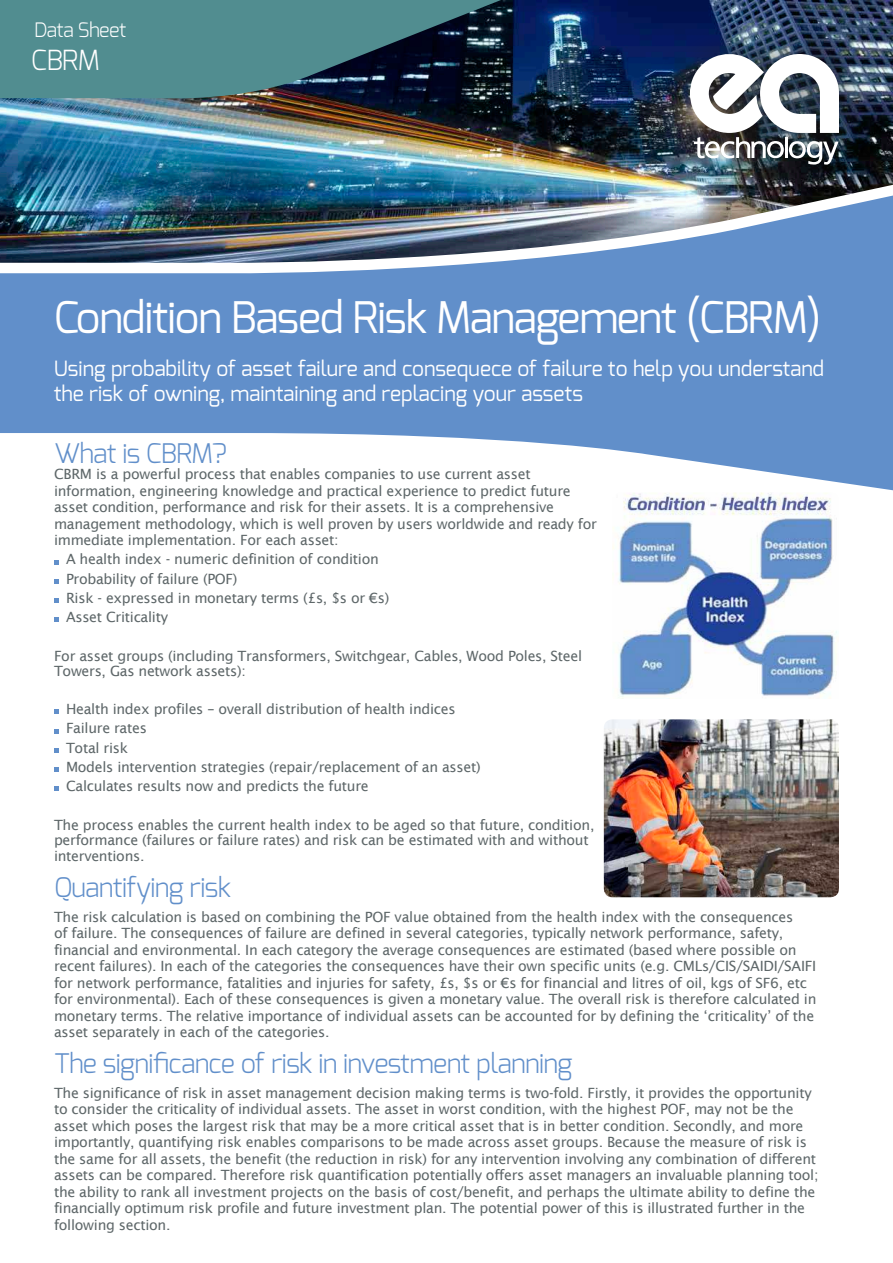
<style>
.page{position:relative;width:893px;height:1263px;background:#fff}
.page>*{position:absolute;margin:0;border:0;box-sizing:border-box;transform-origin:0 0}
.t1{font:43.5px "Exo";letter-spacing:-.025em;color:#fff}
.t2{font:300 27.75px "Exo";color:#fff}
.t3{font:300 27px "Exo";letter-spacing:-.025em;color:#618fca}
.t4{font:21px/25.2px "Exo";color:#fff}
.t5{font:300 19.95px "Exo";letter-spacing:-.025em;color:#fff}
.t6{font:14.1px/16.5px "Lucida Sans";letter-spacing:-.02em;color:#5e6769}
</style>
<div class="page">
<img style="left:0;top:0;width:893px;height:173px">
<img style="left:0;top:173px;width:893px;height:320px">
<div style="left:657px;top:21px;width:215px;height:175px;background:#231f20;opacity:.75"></div>
<img style="left:690px;top:54px;width:149px;height:111px">
<svg style="left:0;top:0;width:529px;height:103px;background:#3e6a73"></svg>
<img style="left:604px;top:719px;width:235px;height:178px">
<svg style="left:54px;top:560px;width:5px;height:4px"></svg>
<svg style="left:54px;top:579px;width:5px;height:5px"></svg>
<svg style="left:54px;top:598px;width:5px;height:5px"></svg>
<svg style="left:54px;top:617px;width:5px;height:5px"></svg>
<svg style="left:54px;top:709px;width:5px;height:5px"></svg>
<svg style="left:54px;top:729px;width:5px;height:4px"></svg>
<svg style="left:54px;top:748px;width:5px;height:5px"></svg>
<svg style="left:54px;top:767px;width:5px;height:5px"></svg>
<svg style="left:54px;top:786px;width:5px;height:5px"></svg>
<img style="left:613px;top:493px;width:224px;height:206px">
<h3 class="t5" style="left:34px;top:21px;width:94px">Data Sheet</h3>
<h2 class="t2" style="left:31px;top:48px;width:70px">CBRM</h2>
<h1 class="t1" style="left:54px;top:296px;width:769px">Condition Based Risk Management (CBRM)</h1>
<h3 class="t4" style="left:54px;top:357px;width:772px">Using probability of asset failure and consequece of failure to help you understand the risk of owning, maintaining and replacing your assets</h3>
<h3 class="t3" style="left:54px;top:441px;width:174px">What is CBRM?</h3>
<p class="t6" style="left:54px;top:467px;width:544px">CBRM is a powerful process that enables companies to use current asset information, engineering knowledge and practical experience to predict future asset condition, performance and risk for their assets. It is a comprehensive management methodology, which is well proven by users worldwide and ready for immediate implementation. For each asset:</p>
<p class="t6" style="left:66px;top:551px;width:325px;line-height:19.2px">A health index - numeric definition of condition Probability of failure (POF)<br>Risk - expressed in monetary terms (£s, $s or €s)<br>Asset Criticality</p>
<p class="t6" style="left:54px;top:649px;width:530px;line-height:15px">For asset groups (including Transformers, Switchgear, Cables, Wood Poles, Steel<br>Towers, Gas network assets):</p>
<p class="t6" style="left:66px;top:700px;width:416px;line-height:19.2px">Health index profiles – overall distribution of health indices Failure rates<br>Total risk<br>Models intervention strategies (repair/replacement of an asset)<br>Calculates results now and predicts the future</p>
<p class="t6" style="left:54px;top:818px;width:542px;line-height:15px">The process enables the current health index to be aged so that future, condition, performance (failures or failure rates) and risk can be estimated with and without</p>
<p class="t6" style="left:54px;top:849px;width:92px">interventions.</p>
<h3 class="t3" style="left:54px;top:875px;width:179px">Quantifying risk</h3>
<p class="t6" style="left:54px;top:909px;width:764px">The risk calculation is based on combining the POF value obtained from the health index with the consequences<br>of failure. The consequences of failure are defined in several categories, typically network performance, safety, financial and environmental. In each category the average consequences are estimated (based where possible on recent failures). In each of the categories the consequences have their own specific units (e.g. CMLs/CIS/SAIDI/SAIFI for network performance, fatalities and injuries for safety, £s, $s or €s for financial and litres of oil, kgs of SF6, etc for environmental). Each of these consequences is given a monetary value. The overall risk is therefore calculated in monetary terms. The relative importance of individual assets can be accounted for by defining the ‘criticality’ of the asset separately in each of the categories.</p>
<h3 class="t3" style="left:54px;top:1051px;width:520px">The significance of risk in investment planning</h3>
<p class="t6" style="left:54px;top:1085px;width:766px">The significance of risk in asset management decision making terms is two-fold. Firstly, it provides the opportunity to consider the criticality of individual assets. The asset in worst condition, with the highest POF, may not be the asset which poses the largest risk that may be a more critical asset that is in better condition. Secondly, and more importantly, quantifying risk enables comparisons to be made across asset groups. Because the measure of risk is the same for all assets, the benefit (the reduction in risk) for any intervention involving any combination of different assets can be compared. Therefore risk quantification potentially offers asset managers an invaluable planning tool; the ability to rank all investment projects on the basis of cost/benefit, and perhaps the ultimate ability to define the financially optimum risk profile and future investment plan. The potential power of this is illustrated further in the following section.</p>
</div>
